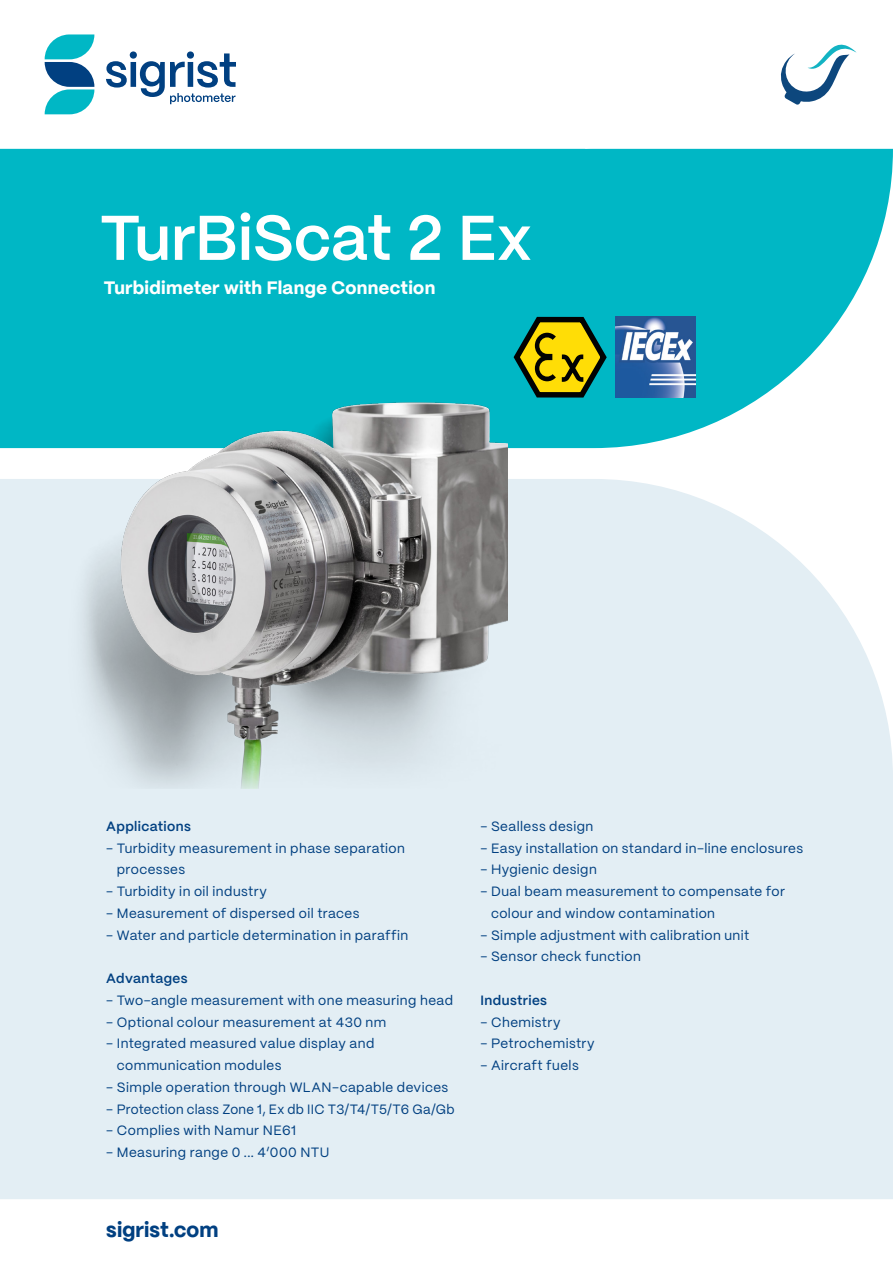
<style>
.page{position:relative;width:893px;height:1263px;background:#fff}
.page>*{position:absolute;margin:0;border:0;box-sizing:border-box;transform-origin:0 0}
.t1{font:600 63px "PP Mori";color:#fff}
.t2{font:800 21px "PP Mori";letter-spacing:.01em;color:#014081}
.Untertitel{font:800 18px "PP Mori";letter-spacing:.02em;color:#fff}
.Grundtext{font:13.5px/21.8px "PP Mori";letter-spacing:.03em;color:#014081}
.Grundtext-2{font:600 13.5px "PP Mori";letter-spacing:.03em;color:#014081}
</style>
<div class="page">
<svg style="left:0;top:149px;width:893px;height:299px;fill:#00b7c5"></svg>
<div style="left:0;top:479px;width:893px;height:720px;background:#e3eef4"></div>
<svg style="left:45px;top:34px;width:49px;height:80px"></svg>
<svg style="left:106px;top:51px;width:130px;height:53px"></svg>
<img style="left:0;top:372px;width:508px;height:417px">
<svg style="left:510px;top:317px;width:96px;height:80px"></svg>
<img style="left:616px;top:317px;width:80px;height:80px">
<svg style="left:781px;top:44px;width:75px;height:61px"></svg>
<p class="t1" style="left:100px;top:183px;width:433px">TurBiScat 2 Ex</p>
<p class="Untertitel" style="left:104px;top:272px;width:333px">Turbidimeter with Flange Connection</p>
<p class="Grundtext-2" style="left:106px;top:814px;width:86px">Applications</p>
<p class="Grundtext" style="left:117px;top:836px;width:290px;text-indent:-11px">- Turbidity measurement in phase separation processes</p>
<p class="Grundtext" style="left:106px;top:880px;width:162px">- Turbidity in oil industry</p>
<p class="Grundtext" style="left:106px;top:901px;width:255px">- Measurement of dispersed oil traces</p>
<p class="Grundtext" style="left:106px;top:923px;width:304px">- Water and particle determination in paraffin</p>
<p class="Grundtext-2" style="left:106px;top:967px;width:83px">Advantages</p>
<p class="Grundtext" style="left:106px;top:988px;width:348px">- Two-angle measurement with one measuring head</p>
<p class="Grundtext" style="left:106px;top:1010px;width:282px">- Optional colour measurement at 430 nm</p>
<p class="Grundtext" style="left:117px;top:1032px;width:259px;text-indent:-11px">- Integrated measured value display and communication modules</p>
<p class="Grundtext" style="left:106px;top:1075px;width:343px">- Simple operation through WLAN-capable devices</p>
<p class="Grundtext" style="left:106px;top:1097px;width:350px">- Protection class Zone 1, Ex db IIC T3/T4/T5/T6 Ga/Gb</p>
<p class="Grundtext" style="left:106px;top:1119px;width:191px">- Complies with Namur NE61</p>
<p class="Grundtext" style="left:106px;top:1141px;width:225px">- Measuring range 0 ... 4‘000 NTU</p>
<p class="t2" style="left:106px;top:1211px;width:114px">sigrist.com</p>
<p class="Grundtext" style="left:480px;top:814px;width:114px">- Sealless design</p>
<p class="Grundtext" style="left:480px;top:836px;width:324px">- Easy installation on standard in-line enclosures</p>
<p class="Grundtext" style="left:480px;top:858px;width:118px">- Hygienic design</p>
<p class="Grundtext" style="left:491px;top:880px;width:296px;text-indent:-11px">- Dual beam measurement to compensate for colour and window contamination</p>
<p class="Grundtext" style="left:480px;top:923px;width:270px">- Simple adjustment with calibration unit</p>
<p class="Grundtext" style="left:480px;top:945px;width:162px">- Sensor check function</p>
<p class="Grundtext-2" style="left:480px;top:988px;width:68px">Industries</p>
<p class="Grundtext" style="left:480px;top:1010px;width:82px">- Chemistry</p>
<p class="Grundtext" style="left:480px;top:1032px;width:116px">- Petrochemistry</p>
<p class="Grundtext" style="left:480px;top:1054px;width:100px">- Aircraft fuels</p>
</div>
